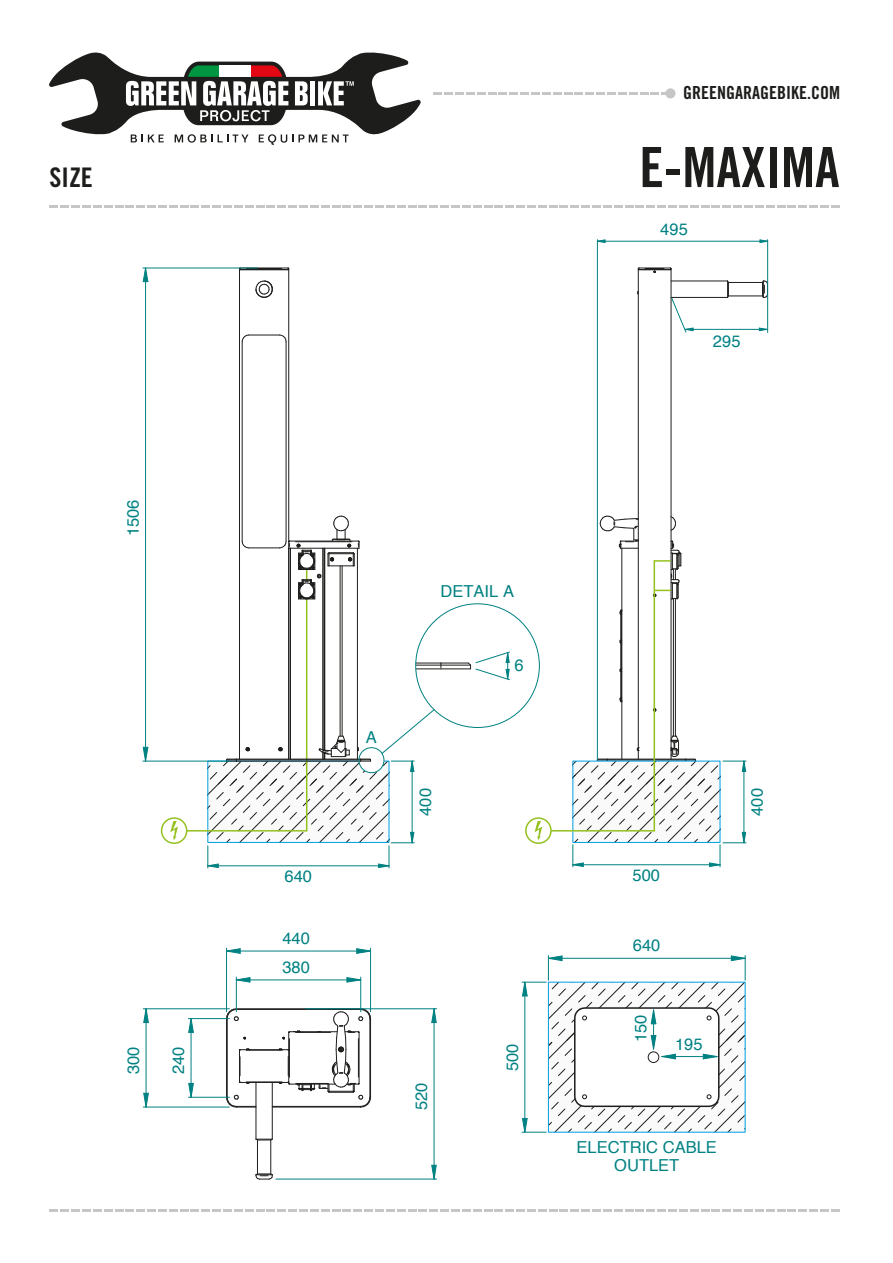
<style>
.page{position:relative;width:893px;height:1263px;background:#fff}
.page>*{position:absolute;margin:0;border:0;box-sizing:border-box;transform-origin:0 0}
.t1{font:55.5px "Trade Gothic Bold Cond Twenty";color:#1d1d1b}
.t2{font:27px "Trade Gothic Bold Cond Twenty";color:#1d1d1b}
.t3{font:18px "Trade Gothic Bold Cond Twenty";color:#1d1d1b}
.t4{font:16.5px/28.7px "Helvetica";color:#008182}
</style>
<div class="page">
<svg style="left:50px;top:205px;width:789px;height:2px"></svg>
<svg style="left:434px;top:92px;width:231px;height:2px"></svg>
<div style="left:665px;top:88px;width:10px;height:10px;background:#c6c6c6;border-radius:50%"></div>
<svg style="left:50px;top:1209px;width:789px;height:2px"></svg>
<svg style="left:49px;top:52px;width:372px;height:93px"></svg>
<div style="left:161px;top:817px;width:26px;height:27px;border:2px solid #95c11f;border-radius:50%"></div>
<svg style="left:170px;top:821px;width:8px;height:19px"></svg>
<hr style="left:240px;top:268px;width:48px;height:1px;background:#1d1d1b">
<svg style="left:255px;top:280px;width:18px;height:18px"></svg>
<hr style="left:239px;top:269px;width:50px;height:1px;background:#1d1d1b">
<hr style="left:239px;top:270px;width:1px;height:489px;background:#1d1d1b">
<hr style="left:288px;top:270px;width:1px;height:272px;background:#1d1d1b">
<hr style="left:249px;top:335px;width:31px;height:1px;background:#1d1d1b">
<svg style="left:242px;top:334px;width:7px;height:8px"></svg>
<hr style="left:242px;top:342px;width:1px;height:199px;background:#1d1d1b">
<hr style="left:286px;top:342px;width:1px;height:199px;background:#1d1d1b">
<svg style="left:280px;top:334px;width:7px;height:8px"></svg>
<hr style="left:143px;top:268px;width:114px;height:1px;background:#008182">
<hr style="left:143px;top:761px;width:86px;height:1px;background:#008182">
<svg style="left:142px;top:267px;width:7px;height:15px"></svg>
<svg style="left:142px;top:746px;width:7px;height:16px"></svg>
<hr style="left:145px;top:268px;width:1px;height:493px;background:#008182">
<hr style="left:639px;top:268px;width:32px;height:1px;background:#1d1d1b">
<hr style="left:728px;top:282px;width:34px;height:1px;background:#1d1d1b">
<hr style="left:728px;top:296px;width:34px;height:1px;background:#1d1d1b">
<svg style="left:727px;top:280px;width:2px;height:18px"></svg>
<hr style="left:671px;top:281px;width:57px;height:1px;background:#1d1d1b">
<hr style="left:671px;top:297px;width:57px;height:1px;background:#1d1d1b">
<svg style="left:762px;top:280px;width:5px;height:18px"></svg>
<hr style="left:638px;top:269px;width:33px;height:1px;background:#1d1d1b">
<hr style="left:638px;top:270px;width:1px;height:489px;background:#1d1d1b">
<hr style="left:671px;top:270px;width:1px;height:489px;background:#1d1d1b">
<svg style="left:637px;top:267px;width:27px;height:6px"></svg>
<hr style="left:597px;top:240px;width:1px;height:520px;background:#008182">
<hr style="left:767px;top:240px;width:1px;height:92px;background:#008182">
<svg style="left:596px;top:239px;width:10px;height:4px"></svg>
<svg style="left:759px;top:239px;width:9px;height:4px"></svg>
<hr style="left:597px;top:241px;width:171px;height:1px;background:#008182">
<svg style="left:758px;top:327px;width:10px;height:4px"></svg>
<hr style="left:685px;top:329px;width:82px;height:1px;background:#008182">
<svg style="left:671px;top:297px;width:23px;height:36px"></svg>
<hr style="left:240px;top:1082px;width:48px;height:1px;background:#1d1d1b">
<hr style="left:246px;top:1081px;width:36px;height:1px;background:#1d1d1b">
<hr style="left:246px;top:1050px;width:36px;height:1px;background:#1d1d1b">
<hr style="left:239px;top:1050px;width:1px;height:32px;background:#1d1d1b">
<hr style="left:240px;top:1049px;width:48px;height:1px;background:#1d1d1b">
<hr style="left:270px;top:1140px;width:1px;height:34px;background:#1d1d1b">
<hr style="left:257px;top:1140px;width:1px;height:34px;background:#1d1d1b">
<svg style="left:255px;top:1138px;width:18px;height:3px"></svg>
<hr style="left:272px;top:1082px;width:1px;height:57px;background:#1d1d1b">
<hr style="left:256px;top:1082px;width:1px;height:57px;background:#1d1d1b">
<svg style="left:255px;top:1173px;width:18px;height:7px"></svg>
<hr style="left:227px;top:1018px;width:1px;height:79px;background:#1d1d1b">
<hr style="left:272px;top:1106px;width:89px;height:1px;background:#1d1d1b">
<hr style="left:236px;top:1009px;width:125px;height:1px;background:#1d1d1b">
<hr style="left:236px;top:1008px;width:125px;height:1px;background:#1d1d1b">
<hr style="left:272px;top:1107px;width:89px;height:1px;background:#1d1d1b">
<hr style="left:226px;top:1018px;width:1px;height:79px;background:#1d1d1b">
<svg style="left:226px;top:1008px;width:13px;height:13px"></svg>
<svg style="left:226px;top:1094px;width:30px;height:14px"></svg>
<svg style="left:239px;top:1057px;width:11px;height:27px"></svg>
<svg style="left:239px;top:1048px;width:11px;height:3px"></svg>
<svg style="left:278px;top:1008px;width:93px;height:100px"></svg>
<hr style="left:143px;top:1107px;width:86px;height:1px;background:#008182">
<hr style="left:143px;top:1008px;width:86px;height:1px;background:#008182">
<svg style="left:143px;top:1092px;width:6px;height:16px"></svg>
<svg style="left:143px;top:1008px;width:6px;height:15px"></svg>
<hr style="left:146px;top:1009px;width:1px;height:98px;background:#008182">
<hr style="left:188px;top:1018px;width:41px;height:1px;background:#008182">
<hr style="left:188px;top:1097px;width:41px;height:1px;background:#008182">
<svg style="left:188px;top:1018px;width:6px;height:15px"></svg>
<svg style="left:188px;top:1083px;width:6px;height:15px"></svg>
<hr style="left:191px;top:1018px;width:1px;height:79px;background:#008182">
<hr style="left:226px;top:948px;width:1px;height:64px;background:#008182">
<hr style="left:370px;top:948px;width:1px;height:64px;background:#008182">
<svg style="left:226px;top:948px;width:15px;height:6px"></svg>
<svg style="left:356px;top:948px;width:15px;height:6px"></svg>
<hr style="left:227px;top:951px;width:144px;height:1px;background:#008182">
<hr style="left:236px;top:977px;width:1px;height:35px;background:#008182">
<hr style="left:360px;top:977px;width:1px;height:35px;background:#008182">
<svg style="left:236px;top:977px;width:15px;height:6px"></svg>
<svg style="left:346px;top:977px;width:16px;height:6px"></svg>
<hr style="left:236px;top:979px;width:125px;height:1px;background:#008182">
<hr style="left:276px;top:1179px;width:161px;height:1px;background:#008182">
<hr style="left:305px;top:1008px;width:132px;height:1px;background:#008182">
<svg style="left:431px;top:1164px;width:6px;height:16px"></svg>
<svg style="left:431px;top:1008px;width:6px;height:15px"></svg>
<hr style="left:434px;top:1009px;width:1px;height:170px;background:#008182">
<svg style="left:549px;top:515px;width:197px;height:352px"></svg>
<div style="left:525px;top:817px;width:27px;height:27px;border:2px solid #95c11f;border-radius:50%"></div>
<svg style="left:535px;top:821px;width:7px;height:19px"></svg>
<svg style="left:185px;top:515px;width:325px;height:353px"></svg>
<svg style="left:522px;top:955px;width:224px;height:178px"></svg>
<hr style="left:653px;top:1010px;width:1px;height:39px;background:#008182">
<h2 class="t2" style="left:50px;top:161px;width:45px">SIZE</h2>
<p class="t4" style="left:119px;top:536px;width:38px;rotate:-90deg">1506</p>
<p class="t4" style="left:119px;top:1074px;width:29px;rotate:-90deg">300</p>
<p class="t4" style="left:165px;top:1074px;width:29px;rotate:-90deg">240</p>
<p class="t3" style="left:683px;top:82px;width:158px">GREENGARAGEBIKE.COM</p>
<h1 class="t1" style="left:639px;top:134px;width:202px">E-MAXIMA</h1>
<p class="t4" style="left:660px;top:215px;width:29px">495</p>
<p class="t4" style="left:713px;top:327px;width:29px">295</p>
<p class="t4" style="left:284px;top:863px;width:29px">640</p>
<p class="t4" style="left:282px;top:924px;width:29px">440<br>380</p>
<p class="t4" style="left:366px;top:724px;width:13px">A</p>
<p class="t4" style="left:441px;top:577px;width:75px">DETAIL A</p>
<p class="t4" style="left:514px;top:652px;width:11px">6</p>
<p class="t4" style="left:411px;top:816px;width:29px;rotate:-90deg">400</p>
<p class="t4" style="left:407px;top:1110px;width:29px;rotate:-90deg">520</p>
<p class="t4" style="left:498px;top:1071px;width:29px;rotate:-90deg">500</p>
<p class="t4" style="left:632px;top:862px;width:29px">500</p>
<p class="t4" style="left:633px;top:932px;width:29px">640</p>
<p class="t4" style="left:627px;top:1042px;width:29px;rotate:-90deg">150</p>
<p class="t4" style="left:675px;top:1030px;width:29px">195</p>
<p class="t4" style="left:743px;top:816px;width:29px;rotate:-90deg">400</p>
<p class="t4" style="left:577px;top:1139px;width:142px;line-height:18px;text-align:center">ELECTRIC CABLE<br>OUTLET</p>
</div>
